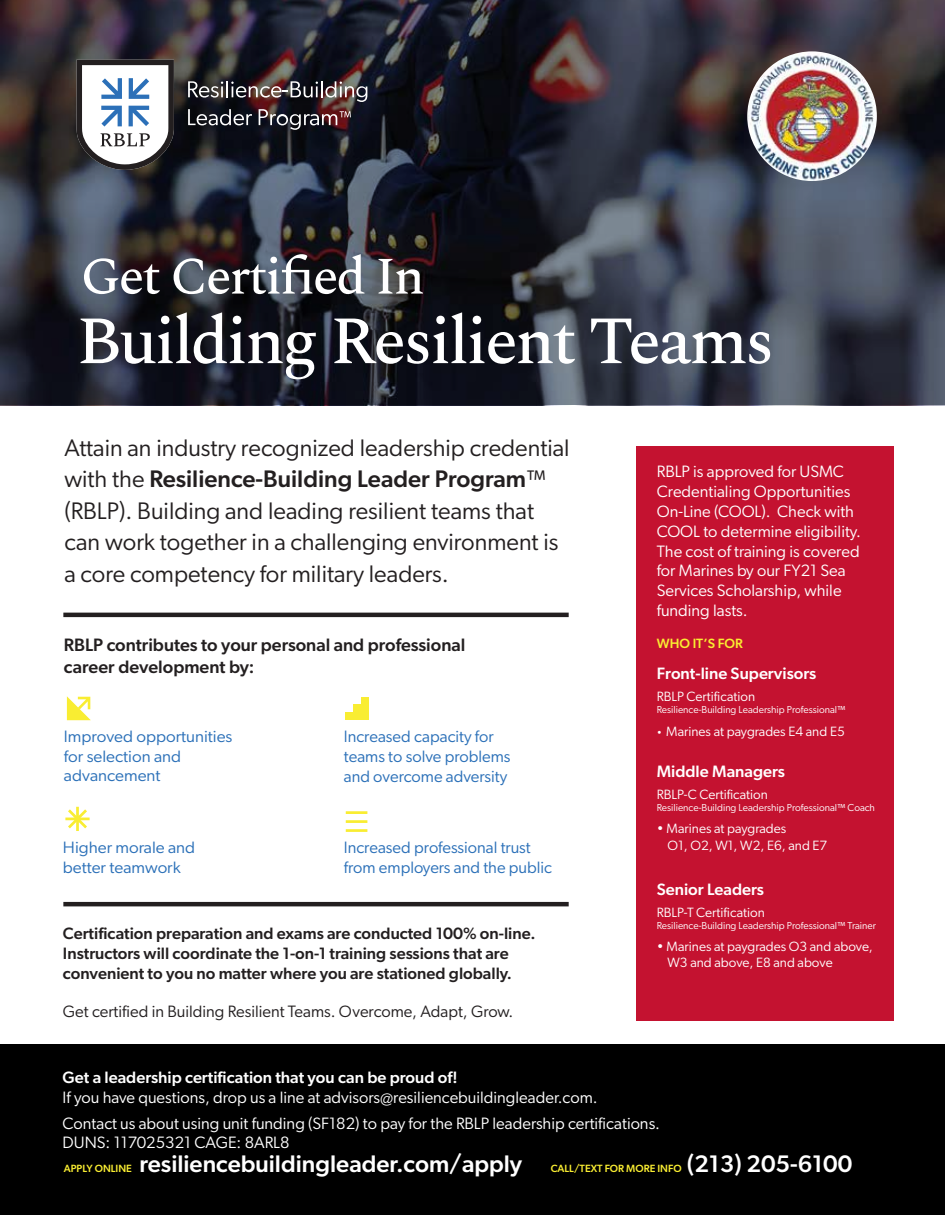
<style>
.page{position:relative;width:945px;height:1215px;background:#fff}
.page>*{position:absolute;margin:0;border:0;box-sizing:border-box;transform-origin:0 0}
.t1{font:500 67.5px "Spectral";letter-spacing:-.04em;color:#fff}
.t2{font:500 52.5px "Spectral";letter-spacing:-.04em;color:#fff}
.t3{font:24px/31.5px "Gibson";color:#231f20}
.t4{font:500 24px "Gibson";color:#fff}
.t5{font:500 18px/21.6px "Gibson";color:#231f20}
.t6{font:16.5px/19.8px "Gibson";color:#fff}
.t7{font:16.5px/19.8px "Gibson";color:#2b70b8}
.t8{font:500 16.5px/19.8px "Gibson";color:#231f20}
.t9{font:500 16.5px "Gibson";color:#fff}
.t10{font:16.5px "Gibson";color:#231f20}
.t11{font:13.5px/16.2px "Gibson";color:#fff}
.t12{font:500 13.5px "Gibson";color:#f9ed32}
.t13{font:500 10.5px "Gibson";color:#f9ed32}
.t14{font:10.2px "Gibson";color:#fff}
.s1{font-weight:500}
.s2{font-size:10.2px}
.s3{font-size:24px;color:#fff}
</style>
<div class="page">
<svg style="left:0;top:0;width:945px;height:405px;background:#2e2f3a"></svg>
<div style="left:0;top:1045px;width:945px;height:170px;background:#000"></div>
<img style="left:747px;top:51px;width:130px;height:130px;border-radius:65px">
<img style="left:188px;top:81px;width:179px;height:21px">
<svg style="left:188px;top:109px;width:64px;height:17px"></svg>
<svg style="left:259px;top:109px;width:92px;height:21px;background:#513f45"></svg>
<svg style="left:77px;top:60px;width:97px;height:110px"></svg>
<div style="left:636px;top:446px;width:258px;height:575px;background:#c41230"></div>
<hr style="left:63px;top:613px;width:506px;height:4px;background:#231f20">
<hr style="left:63px;top:902px;width:506px;height:4px;background:#231f20">
<svg style="left:65px;top:807px;width:25px;height:24px"></svg>
<hr style="left:346px;top:811px;width:21px;height:3px;background:#f9ed32">
<hr style="left:346px;top:820px;width:21px;height:3px;background:#f9ed32">
<hr style="left:346px;top:829px;width:21px;height:3px;background:#f9ed32">
<svg style="left:67px;top:696px;width:24px;height:24px"></svg>
<div style="left:361px;top:697px;width:8px;height:8px;background:#f9ed32"></div>
<div style="left:361px;top:704px;width:8px;height:8px;background:#f9ed32"></div>
<div style="left:353px;top:704px;width:8px;height:8px;background:#f9ed32"></div>
<div style="left:361px;top:712px;width:8px;height:8px;background:#f9ed32"></div>
<div style="left:353px;top:712px;width:8px;height:8px;background:#f9ed32"></div>
<div style="left:345px;top:712px;width:8px;height:8px;background:#f9ed32"></div>
<h2 class="t2" style="left:81px;top:238px;width:346px">Get Certified In</h2>
<h1 class="t1" style="left:77px;top:292px;width:699px">Building Resilient Teams</h1>
<p class="t3" style="left:64px;top:431px;width:507px">Attain an industry recognized leadership credential with the <span class="s1">Resilience-Building Leader Program</span>™ (RBLP). Building and leading resilient teams that can work together in a challenging environment is a core competency for military leaders.</p>
<p class="t5" style="left:64px;top:634px;width:403px">RBLP contributes to your personal and professional career development by:</p>
<p class="t7" style="left:64px;top:726px;width:170px">Improved opportunities for selection and advancement</p>
<p class="t7" style="left:63px;top:837px;width:134px">Higher morale and better teamwork</p>
<p class="t7" style="left:344px;top:726px;width:168px">Increased capacity for teams to solve problems and overcome adversity</p>
<p class="t7" style="left:344px;top:837px;width:210px">Increased professional trust from employers and the public</p>
<p class="t8" style="left:63px;top:923px;width:474px">Certification preparation and exams are conducted 100% on-line.<br>Instructors will coordinate the 1-on-1 training sessions that are convenient to you no matter where you are stationed globally.</p>
<p class="t10" style="left:63px;top:1001px;width:452px">Get certified in Building Resilient Teams. Overcome, Adapt, Grow.</p>
<p class="t6" style="left:657px;top:462px;width:206px">RBLP is approved for USMC<br>Credentialing Opportunities<br>On-Line (COOL). Check with<br>COOL to determine eligibility.<br>The cost of training is covered for Marines by our FY21 Sea<br>Services Scholarship, while funding lasts.</p>
<p class="t12" style="left:657px;top:636px;width:88px">WHO IT’S FOR</p>
<p class="t9" style="left:657px;top:663px;width:161px">Front-line Supervisors</p>
<p class="t11" style="left:657px;top:688px;width:100px">RBLP Certification</p>
<p class="t14" style="left:657px;top:704px;width:190px">Resilience-Building Leadership Professional™</p>
<p class="t11" style="left:657px;top:723px;width:189px"><span class="s2">•</span> Marines at paygrades E4 and E5</p>
<p class="t9" style="left:657px;top:761px;width:130px">Middle Managers</p>
<p class="t11" style="left:657px;top:786px;width:113px">RBLP-C Certification</p>
<p class="t14" style="left:657px;top:802px;width:220px">Resilience-Building Leadership Professional™ Coach</p>
<p class="t11" style="left:668px;top:821px;width:161px;text-indent:-11px">• Marines at paygrades<br>O1, O2, W1, W2, E6, and E7</p>
<p class="t9" style="left:657px;top:879px;width:109px">Senior Leaders</p>
<p class="t11" style="left:657px;top:904px;width:110px">RBLP-T Certification</p>
<p class="t14" style="left:657px;top:919px;width:221px">Resilience-Building Leadership Professional™ Trainer</p>
<p class="t11" style="left:668px;top:938px;width:207px;text-indent:-11px">• Marines at paygrades O3 and above,<br>W3 and above, E8 and above</p>
<p class="t9" style="left:63px;top:1068px;width:396px">Get a leadership certification that you can be proud of!</p>
<p class="t6" style="left:63px;top:1084px;width:599px;line-height:25.5px">If you have questions, drop us a line at advisors@resiliencebuildingleader.com.<br>Contact us about using unit funding (SF182) to pay for the RBLP leadership certifications.</p>
<p class="t6" style="left:63px;top:1133px;width:228px">DUNS: 117025321 CAGE: 8ARL8</p>
<p class="t13" style="left:64px;top:1162px;width:70px">APPLY ONLINE</p>
<h3 class="t4" style="left:139px;top:1149px;width:384px">resiliencebuildingleader.com/apply</h3>
<p class="t13" style="left:551px;top:1162px;width:303px">CALL/TEXT FOR MORE INFO <span class="s3">(213) 205-6100</span></p>
</div>
